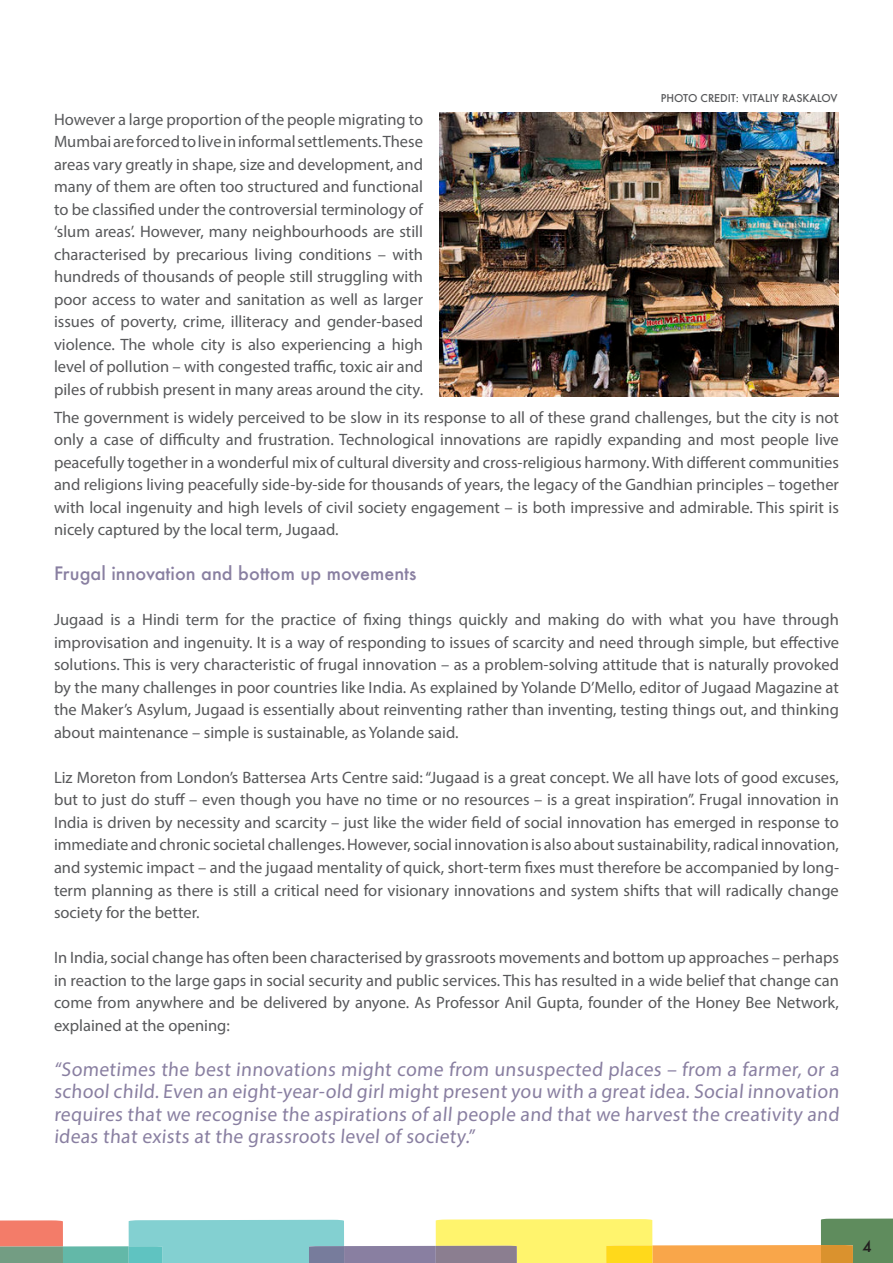
<style>
.page{position:relative;width:893px;height:1263px;background:#fff}
.page>*{position:absolute;margin:0;border:0;box-sizing:border-box;transform-origin:0 0}
.Body_2{font:20.1px/22.5px "Myriad Pro";color:#897fa1;text-align:justify}
.Body_3{font:500 18px "Futura";color:#897fa1}
.Body_2-2{font:16.5px/22.5px "Myriad Pro";color:#57585a;text-align:justify}
.t1{font:500 15px "Futura";color:#231f20}
.Credit{font:500 10.5px "Futura";color:#57585a}
</style>
<div class="page">
<svg style="left:0;top:1218px;width:893px;height:45px"></svg>
<img style="left:439px;top:112px;width:400px;height:285px">
<p class="Credit" style="left:661px;top:91px;width:178px">PHOTO CREDIT: VITALIY RASKALOV</p>
<p class="Body_2-2" style="left:54px;top:107px;width:371px">However a large proportion of the people migrating to Mumbai are forced to live in informal settlements. These areas vary greatly in shape, size and development, and many of them are often too structured and functional to be classified under the controversial terminology of ‘slum areas’. However, many neighbourhoods are still characterised by precarious living conditions – with hundreds of thousands of people still struggling with poor access to water and sanitation as well as larger issues of poverty, crime, illiteracy and gender-based violence. The whole city is also experiencing a high level of pollution – with congested traffic, toxic air and piles of rubbish present in many areas around the city.</p>
<p class="Body_2-2" style="left:54px;top:406px;width:786px">The government is widely perceived to be slow in its response to all of these grand challenges, but the city is not only a case of difficulty and frustration. Technological innovations are rapidly expanding and most people live peacefully together in a wonderful mix of cultural diversity and cross-religious harmony. With different communities and religions living peacefully side-by-side for thousands of years, the legacy of the Gandhian principles – together with local ingenuity and high levels of civil society engagement – is both impressive and admirable. This spirit is nicely captured by the local term, Jugaad.</p>
<p class="Body_3" style="left:54px;top:561px;width:364px">Frugal innovation and bottom up movements</p>
<p class="Body_2-2" style="left:54px;top:608px;width:787px">Jugaad is a Hindi term for the practice of fixing things quickly and making do with what you have through improvisation and ingenuity. It is a way of responding to issues of scarcity and need through simple, but effective solutions. This is very characteristic of frugal innovation – as a problem-solving attitude that is naturally provoked by the many challenges in poor countries like India. As explained by Yolande D’Mello, editor of Jugaad Magazine at the Maker’s Asylum, Jugaad is essentially about reinventing rather than inventing, testing things out, and thinking about maintenance – simple is sustainable, as Yolande said.</p>
<p class="Body_2-2" style="left:54px;top:766px;width:786px">Liz Moreton from London’s Battersea Arts Centre said: “Jugaad is a great concept. We all have lots of good excuses, but to just do stuff – even though you have no time or no resources – is a great inspiration”. Frugal innovation in India is driven by necessity and scarcity – just like the wider field of social innovation has emerged in response to immediate and chronic societal challenges. However, social innovation is also about sustainability, radical innovation, and systemic impact – and the jugaad mentality of quick, short-term fixes must therefore be accompanied by long&shy;term planning as there is still a critical need for visionary innovations and system shifts that will radically change society for the better.</p>
<p class="Body_2-2" style="left:54px;top:946px;width:786px">In India, social change has often been characterised by grassroots movements and bottom up approaches – perhaps in reaction to the large gaps in social security and public services. This has resulted in a wide belief that change can come from anywhere and be delivered by anyone. As Professor Anil Gupta, founder of the Honey Bee Network, explained at the opening:</p>
<p class="Body_2" style="left:54px;top:1057px;width:789px">“Sometimes the best innovations might come from unsuspected places – from a farmer, or a school child. Even an eight-year-old girl might present you with a great idea. Social innovation requires that we recognise the aspirations of all people and that we harvest the creativity and ideas that exists at the grassroots level of society.”</p>
<p class="t1" style="left:862px;top:1236px;width:11px">4</p>
</div>
